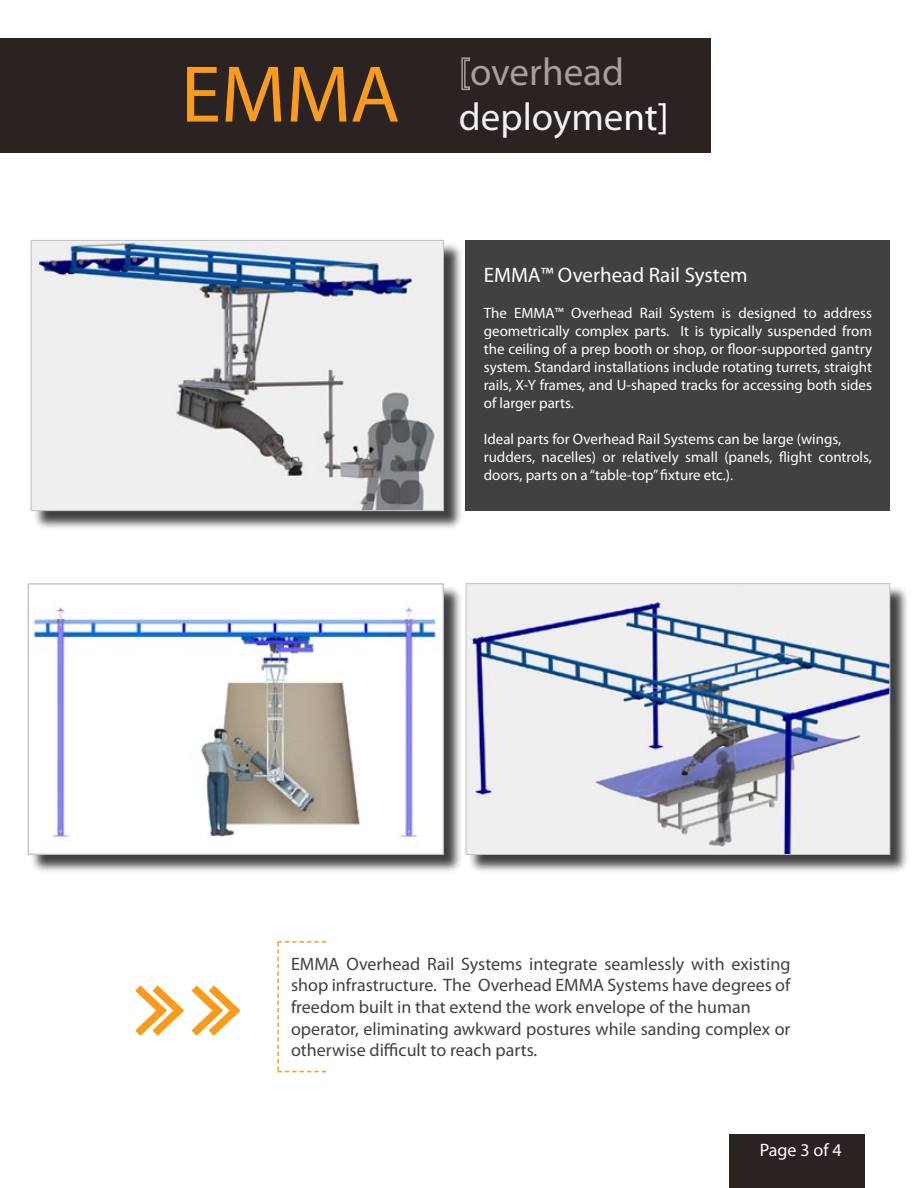
<style>
.page{position:relative;width:918px;height:1188px;background:#fff}
.page>*{position:absolute;margin:0;border:0;box-sizing:border-box;transform-origin:0 0}
.t1{font:81px "Myriad Pro";color:#f99b1c}
.t2{font:39px/45px "Myriad Pro";color:#a69f9d}
.t3{font:21px "Myriad Pro";color:#fff}
.t4{font:18px/21.6px "Myriad Pro";color:#414042}
.t5{font:18px "Myriad Pro";color:#fff}
.t6{font:15px/18px "Myriad Pro";color:#fff;text-align:justify}
.s1{color:#f1f0ef}
.s2{color:#fff}
</style>
<div class="page">
<div style="left:0;top:39px;width:711px;height:114px;background:#2a2321"></div>
<svg style="left:461px;top:57px;width:9px;height:33px"></svg>
<svg style="left:277px;top:941px;width:49px;height:131px"></svg>
<div style="left:33px;top:242px;width:430px;height:288px;background:#000;opacity:.75"></div>
<img style="left:33px;top:242px;width:409px;height:267px">
<div style="left:31px;top:240px;width:413px;height:271px;border:1px solid #c0c2c4"></div>
<div style="left:466px;top:240px;width:424px;height:271px;background:#414042"></div>
<div style="left:30px;top:585px;width:433px;height:289px;background:#000;opacity:.75"></div>
<img style="left:30px;top:585px;width:412px;height:268px">
<div style="left:28px;top:583px;width:416px;height:272px;border:1px solid #c0c2c4"></div>
<div style="left:468px;top:585px;width:441px;height:289px;background:#000;opacity:.75"></div>
<img style="left:468px;top:585px;width:420px;height:268px">
<div style="left:466px;top:583px;width:424px;height:272px;border:1px solid #c0c2c4"></div>
<svg style="left:135px;top:985px;width:106px;height:51px"></svg>
<div style="left:729px;top:1135px;width:135px;height:53px;background:#2a2321"></div>
<h1 class="t1" style="left:181px;top:44px;width:220px">EMMA</h1>
<h2 class="t2" style="left:459px;top:49px;width:211px">overhead <span class="s1">deployme</span><span class="s2">nt]</span></h2>
<h3 class="t3" style="left:484px;top:262px;width:266px">EMMA™ Overhead Rail System</h3>
<p class="t6" style="left:484px;top:303px;width:390px">The EMMA™ Overhead Rail System is designed to address geometrically complex parts. It is typically suspended from the ceiling of a prep booth or shop, or floor-supported gantry system. Standard installations include rotating turrets, straight rails, X-Y frames, and U-shaped tracks for accessing both sides of larger parts.</p>
<p class="t6" style="left:484px;top:429px;width:390px;text-align:left">Ideal parts for Overhead Rail Systems can be large (wings, rudders, nacelles) or relatively small (panels, flight controls, doors, parts on a “table-top” fixture etc.).</p>
<p class="t4" style="left:291px;top:953px;width:501px">EMMA Overhead Rail Systems integrate seamlessly with existing shop infrastructure. The Overhead EMMA Systems have degrees of freedom built in that extend the work envelope of the human operator, eliminating awkward postures while sanding complex or otherwise difficult to reach parts.</p>
<p class="t5" style="left:760px;top:1138px;width:83px">Page 3 of 4</p>
</div>
